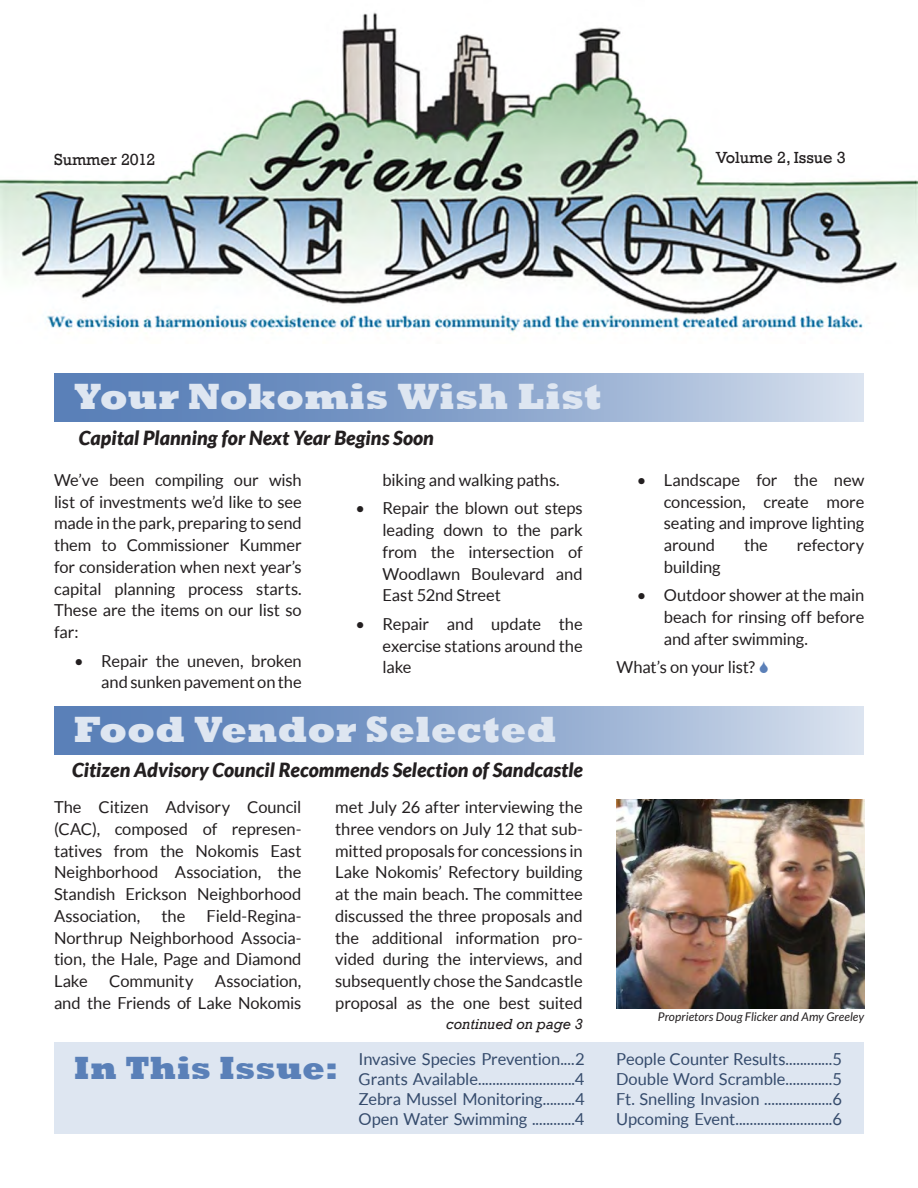
<style>
.page{position:relative;width:918px;height:1188px;background:#fff}
.page>*{position:absolute;margin:0;border:0;box-sizing:border-box;transform-origin:0 0}
.t1{font:800 37.5px "Rockwell";letter-spacing:.005em;color:#dee6f1}
.t2{font:800 33px "Rockwell";letter-spacing:.01em;color:#5a80b8}
.Paragraph_Style_1{font:italic 900 19.5px "Lato";color:#231f20}
.Paragraph_Style_1-2{font:16.5px/21.8px "Lato";letter-spacing:-.005em;color:#231f20;text-align:justify}
.t3{font:16.5px "Lato";letter-spacing:-.01em;color:#354b6c}
.t4{font:16.5px "Rockwell";color:#231f20}
.Paragraph_Style_1-3{font:italic 15px "Rockwell";color:#231f20}
.Paragraph_Style_1-4{font:italic 12px "Lato";letter-spacing:.01em;color:#231f20}
</style>
<div class="page">
<img style="left:0;top:12px;width:918px;height:320px">
<svg style="left:54px;top:373px;width:810px;height:49px;background:#8aa5cc"></svg>
<div style="left:54px;top:1043px;width:810px;height:91px;background:#dee6f1"></div>
<svg style="left:54px;top:706px;width:810px;height:49px;background:#8aa5cc"></svg>
<img style="left:616px;top:800px;width:248px;height:209px">
<p class="t4" style="left:54px;top:150px;width:103px">Summer 2012</p>
<p class="t4" style="left:716px;top:148px;width:131px">Volume 2, Issue 3</p>
<p class="t1" style="left:74px;top:375px;width:529px">Your Nokomis Wish List</p>
<p class="Paragraph_Style_1" style="left:79px;top:426px;width:357px">Capital Planning for Next Year Begins Soon</p>
<p class="Paragraph_Style_1-2" style="left:54px;top:469px;width:249px">We’ve been compiling our wish list of investments we’d like to see made in the park, preparing to send them to Commissioner Kummer for consideration when next year’s capital planning process starts.<br>These are the items on our list so far:</p>
<p class="Paragraph_Style_1-2" style="left:74px;top:650px;width:229px;text-align:right">• Repair the uneven, broken and sunken pavement on the</p>
<p class="Paragraph_Style_1-2" style="left:382px;top:469px;width:179px">biking and walking paths.</p>
<p class="Paragraph_Style_1-2" style="left:382px;top:497px;width:202px;text-indent:-27px">• Repair the blown out steps leading down to the park from the intersection of Woodlawn Boulevard and East 52nd Street</p>
<p class="Paragraph_Style_1-2" style="left:382px;top:613px;width:202px;text-indent:-27px">• Repair and update the exercise stations around the lake</p>
<p class="t1" style="left:74px;top:708px;width:484px">Food Vendor Selected</p>
<p class="Paragraph_Style_1" style="left:72px;top:759px;width:512px">Citizen Advisory Council Recommends Selection of Sandcastle</p>
<p class="Paragraph_Style_1-2" style="left:54px;top:796px;width:249px">The Citizen Advisory Council (CAC), composed of represen&shy;tatives from the Nokomis East Neighborhood Association, the Standish Erickson Neighborhood Association,</p>
<p class="Paragraph_Style_1-2" style="left:54px;top:905px;width:249px;text-indent:153px">Field-Regina-Northrup Neighborhood Associa&shy;tion, the Hale, Page and Diamond Lake</p>
<p class="Paragraph_Style_1-2" style="left:162px;top:905px;width:25px">the</p>
<p class="Paragraph_Style_1-2" style="left:54px;top:970px;width:249px;text-align:right">Association,<br>and the Friends of Lake Nokomis</p>
<p class="Paragraph_Style_1-2" style="left:109px;top:970px;width:86px">Community</p>
<p class="Paragraph_Style_1-2" style="left:335px;top:796px;width:249px">met July 26 after interviewing the three vendors on July 12 that sub&shy;mitted proposals for concessions in Lake Nokomis’ Refectory building at the main beach. The committee discussed the three proposals and the additional information pro&shy;vided during the interviews, and subsequently chose the Sandcastle proposal as the one best suited</p>
<p class="Paragraph_Style_1-3" style="left:446px;top:1016px;width:138px">continued on page 3</p>
<p class="t2" style="left:74px;top:1049px;width:265px">In This Issue:</p>
<p class="t3" style="left:358px;top:1050px;width:228px">Invasive Species Prevention....2</p>
<p class="t3" style="left:358px;top:1070px;width:228px">Grants Available...........................4</p>
<p class="t3" style="left:358px;top:1090px;width:228px">Zebra Mussel Monitoring.........4</p>
<p class="t3" style="left:358px;top:1109px;width:228px">Open Water Swimming ............4</p>
<p class="Paragraph_Style_1-2" style="left:664px;top:469px;width:202px;text-indent:-27px">• Landscape for the new concession, create more seating and improve lighting around</p>
<p class="Paragraph_Style_1-2" style="left:744px;top:534px;width:25px">the</p>
<p class="Paragraph_Style_1-2" style="left:797px;top:534px;width:69px">refectory</p>
<p class="Paragraph_Style_1-2" style="left:664px;top:556px;width:58px">building</p>
<p class="Paragraph_Style_1-2" style="left:664px;top:584px;width:202px;text-indent:-27px">• Outdoor shower at the main beach for rinsing off before and after swimming.</p>
<p class="Paragraph_Style_1-2" style="left:616px;top:656px;width:140px">What’s on your list?</p>
<p class="Paragraph_Style_1-4" style="left:658px;top:1010px;width:208px">Proprietors Doug Flicker and Amy Greeley</p>
<p class="t3" style="left:616px;top:1050px;width:228px">People Counter Results.............5</p>
<p class="t3" style="left:616px;top:1070px;width:228px">Double Word Scramble.............5</p>
<p class="t3" style="left:616px;top:1090px;width:228px">Ft. Snelling Invasion ...................6</p>
<p class="t3" style="left:616px;top:1109px;width:228px">Upcoming Event...........................6</p>
</div>
